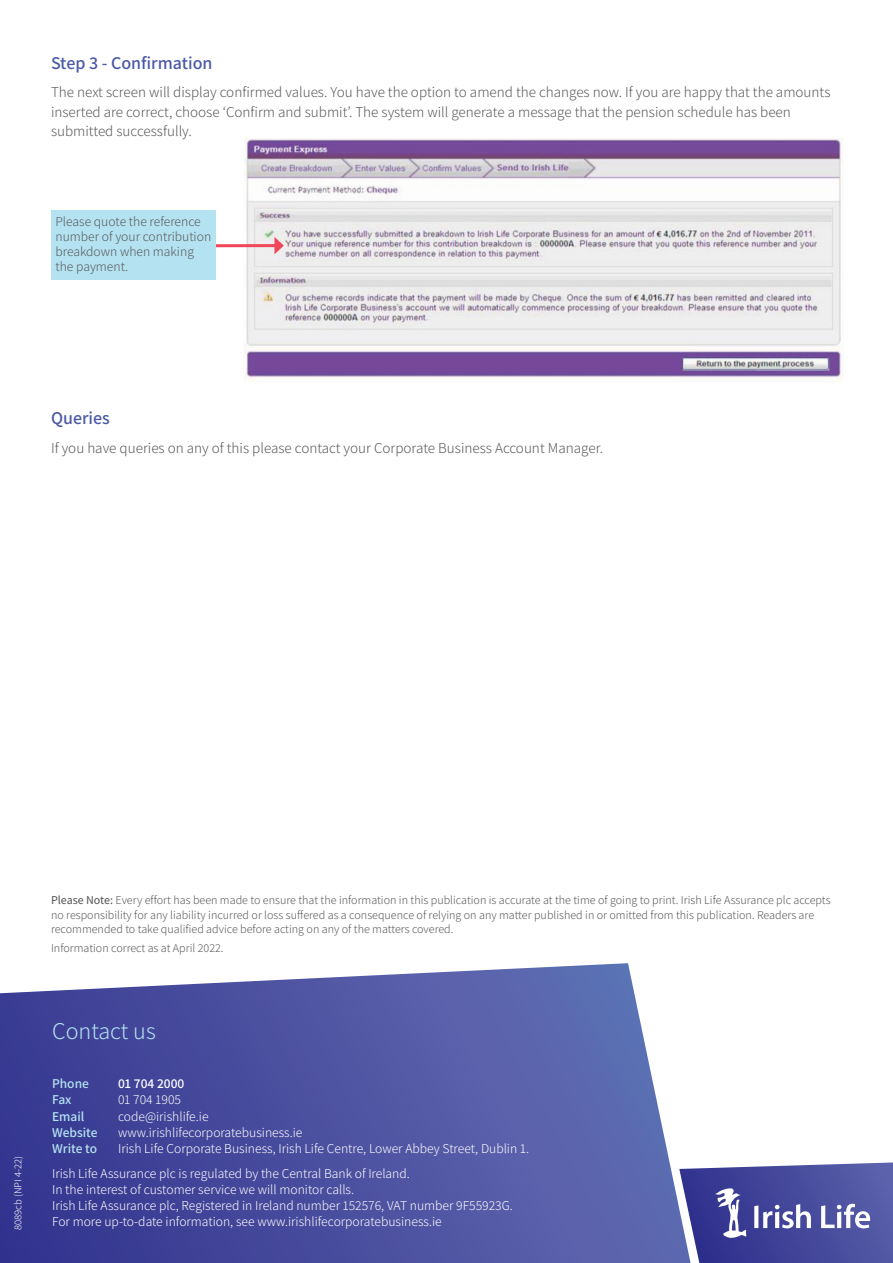
<style>
.page{position:relative;width:893px;height:1263px;background:#fff}
.page>*{position:absolute;margin:0;border:0;box-sizing:border-box;transform-origin:0 0}
.t1{font:300 24px "Assistant";color:#b4e2f1}
.t2{font:600 18px "Assistant";color:#4b59a5}
.t3{font:300 15px/19.5px "Assistant";color:#58595b}
.t4{font:300 13.5px/16.2px "Assistant";color:#fff}
.t5{font:300 13.5px/15px "Assistant";color:#58595b}
.t6{font:600 13.5px "Assistant";color:#b4e2f1}
.t7{font:600 13.5px "Assistant";color:#fff}
.t8{font:300 12px/14.4px "Assistant";color:#58595b}
.t9{font:300 10.5px "Assistant";color:#fff}
.s1{font-weight:500}
</style>
<div class="page">
<svg style="left:691px;top:1162px;width:202px;height:101px;background:#5a5da6"></svg>
<svg style="left:0;top:963px;width:691px;height:300px;background:#5c61a9"></svg>
<img style="left:243px;top:138px;width:600px;height:244px">
<hr style="left:122px;top:244px;width:155px;height:3px;background:#ef4659">
<svg style="left:274px;top:237px;width:10px;height:17px"></svg>
<div style="left:51px;top:210px;width:165px;height:70px;background:#b4e2f1"></div>
<h2 class="t2" style="left:51px;top:51px;width:163px">Step 3 - Confirmation</h2>
<p class="t3" style="left:51px;top:82px;width:781px">The next screen will display confirmed values. You have the option to amend the changes now. If you are happy that the amounts inserted are correct, choose ‘Confirm and submit’. The system will generate a message that the pension schedule has been submitted successfully.</p>
<p class="t5" style="left:55px;top:213px;width:157px">Please quote the reference number of your contribution breakdown when making the payment.</p>
<h2 class="t2" style="left:51px;top:406px;width:60px">Queries</h2>
<p class="t3" style="left:51px;top:437px;width:554px">If you have queries on any of this please contact your Corporate Business Account Manager.</p>
<p class="t9" style="left:11px;top:1230px;width:76px;rotate:-90deg">8089cb (NPI 4-22)</p>
<p class="t8" style="left:51px;top:892px;width:781px"><span class="s1">Please Note:</span> Every effort has been made to ensure that the information in this publication is accurate at the time of going to print. Irish Life Assurance plc accepts no responsibility for any liability incurred or loss suffered as a consequence of relying on any matter published in or omitted from this publication. Readers are recommended to take qualified advice before acting on any of the matters covered.</p>
<p class="t8" style="left:51px;top:940px;width:174px">Information correct as at April 2022.</p>
<h1 class="t1" style="left:52px;top:1014px;width:105px">Contact us</h1>
<p class="t6" style="left:52px;top:1074px;width:38px">Phone</p>
<p class="t7" style="left:118px;top:1074px;width:68px">01 704 2000</p>
<p class="t6" style="left:52px;top:1091px;width:21px">Fax</p>
<p class="t4" style="left:118px;top:1091px;width:64px">01 704 1905</p>
<p class="t6" style="left:52px;top:1107px;width:34px">Email</p>
<p class="t4" style="left:118px;top:1107px;width:92px">code@irishlife.ie</p>
<p class="t6" style="left:52px;top:1123px;width:47px">Website</p>
<p class="t4" style="left:118px;top:1123px;width:186px">www.irishlifecorporatebusiness.ie</p>
<p class="t6" style="left:52px;top:1139px;width:46px">Write to</p>
<p class="t4" style="left:52px;top:1135px;width:478px;line-height:24.8px;text-indent:66px">Irish Life Corporate Business, Irish Life Centre, Lower Abbey Street, Dublin 1.<br>Irish Life Assurance plc is regulated by the Central Bank of Ireland.</p>
<p class="t4" style="left:52px;top:1181px;width:462px">In the interest of customer service we will monitor calls.<br>Irish Life Assurance plc, Registered in Ireland number 152576, VAT number 9F55923G.<br>For more up-to-date information, see www.irishlifecorporatebusiness.ie</p>
</div>
